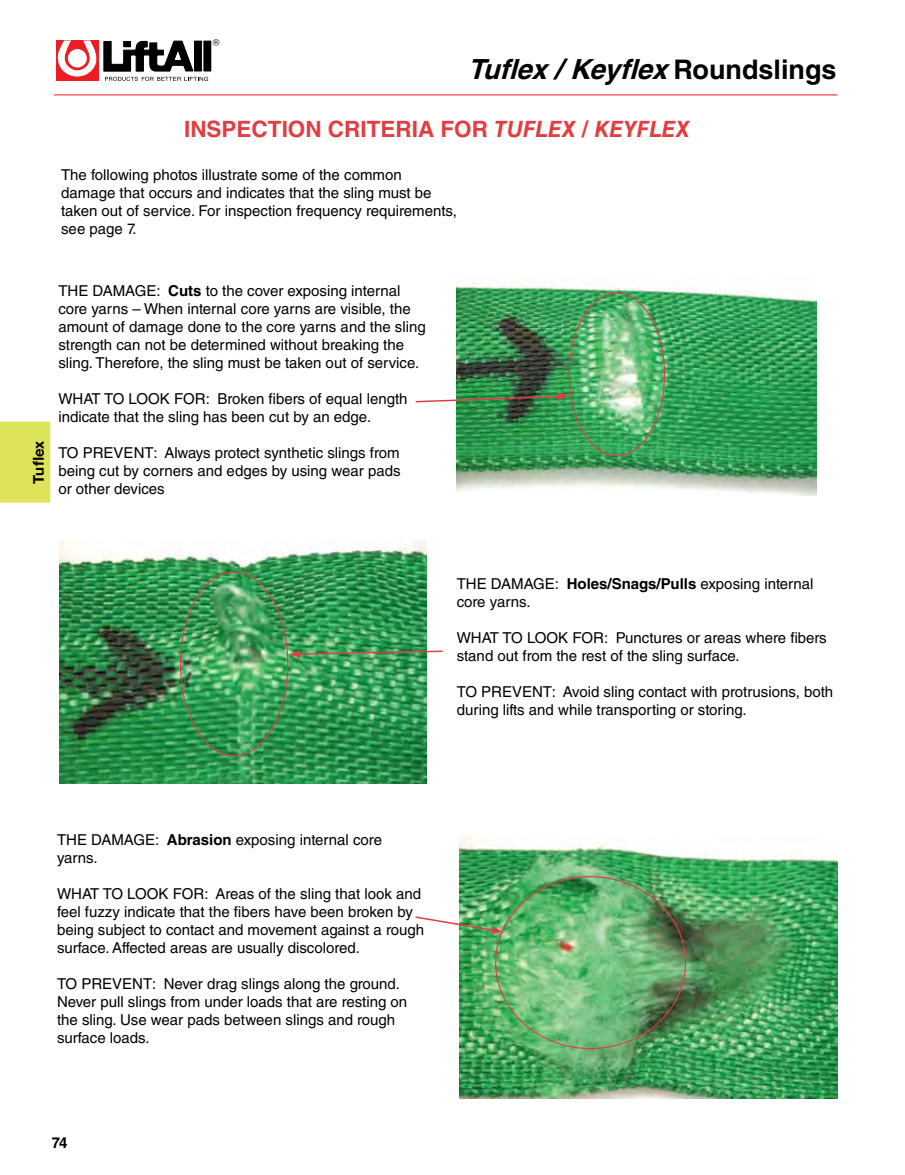
<style>
.page{position:relative;width:905px;height:1175px;background:#fff}
.page>*{position:absolute;margin:0;border:0;box-sizing:border-box;transform-origin:0 0}
.t1{font:italic 700 27.75px "Helvetica LT Std";color:#000}
.t2{font:700 22.5px "Helvetica LT Std";color:#e23d40}
.t3{font:15px/18px "Helvetica LT Std";color:#000}
.t4{font:700 15px "Helvetica Neue";color:#000}
.t5{font:700 15px "Helvetica LT Std";color:#000}
.s1{font-style:normal;font-size:27px}
.s2{font-style:italic}
.s3{font-weight:700}
</style>
<div class="page">
<hr style="left:54px;top:94px;width:783px;height:1px;background:#ed1d24">
<svg style="left:56px;top:39px;width:163px;height:42px"></svg>
<div style="left:0;top:422px;width:50px;height:80px;background:#dee459"></div>
<img style="left:456px;top:282px;width:360px;height:213px">
<img style="left:59px;top:540px;width:368px;height:244px">
<img style="left:459px;top:836px;width:378px;height:263px">
<svg style="left:415px;top:915px;width:88px;height:19px"></svg>
<svg style="left:290px;top:649px;width:153px;height:9px"></svg>
<svg style="left:415px;top:393px;width:153px;height:10px"></svg>
<h1 class="t1" style="left:468px;top:53px;width:370px">Tuflex/Keyflex<span class="s1">Roundslings</span></h1>
<h2 class="t2" style="left:184px;top:115px;width:507px">INSPECTION CRITERIA FOR <span class="s2">TUFLEX / KEYFLEX</span></h2>
<p class="t3" style="left:61px;top:166px;width:397px">The following photos illustrate some of the common damage that occurs and indicates that the sling must be taken out of service. For inspection frequency requirements, see page 7.</p>
<p class="t4" style="left:29px;top:484px;width:45px;rotate:-90deg">Tuflex</p>
<p class="t3" style="left:58px;top:281px;width:369px">THE DAMAGE: <span class="s3">Cuts</span> to the cover exposing internal core yarns – When internal core yarns are visible, the amount of damage done to the core yarns and the sling strength can not be determined without breaking the sling. Therefore, the sling must be taken out of service.</p>
<p class="t3" style="left:58px;top:389px;width:351px">WHAT TO LOOK FOR: Broken fibers of equal length indicate that the sling has been cut by an edge.</p>
<p class="t3" style="left:58px;top:443px;width:343px;text-align:justify">TO PREVENT: Always protect synthetic slings from being cut by corners and edges by using wear pads or other devices</p>
<p class="t3" style="left:457px;top:575px;width:358px">THE DAMAGE: <span class="s3">Holes/Snags/Pulls</span> exposing internal core yarns.</p>
<p class="t3" style="left:457px;top:629px;width:371px">WHAT TO LOOK FOR: Punctures or areas where fibers stand out from the rest of the sling surface.</p>
<p class="t3" style="left:457px;top:683px;width:378px">TO PREVENT: Avoid sling contact with protrusions, both during lifts and while transporting or storing.</p>
<p class="t3" style="left:57px;top:830px;width:326px">THE DAMAGE: <span class="s3">Abrasion</span> exposing internal core yarns.</p>
<p class="t3" style="left:57px;top:884px;width:368px">WHAT TO LOOK FOR: Areas of the sling that look and feel fuzzy indicate that the fibers have been broken by being subject to contact and movement against a rough surface. Affected areas are usually discolored.</p>
<p class="t3" style="left:57px;top:974px;width:352px">TO PREVENT: Never drag slings along the ground.<br>Never pull slings from under loads that are resting on the sling. Use wear pads between slings and rough surface loads.</p>
<p class="t5" style="left:52px;top:1133px;width:17px">74</p>
</div>
